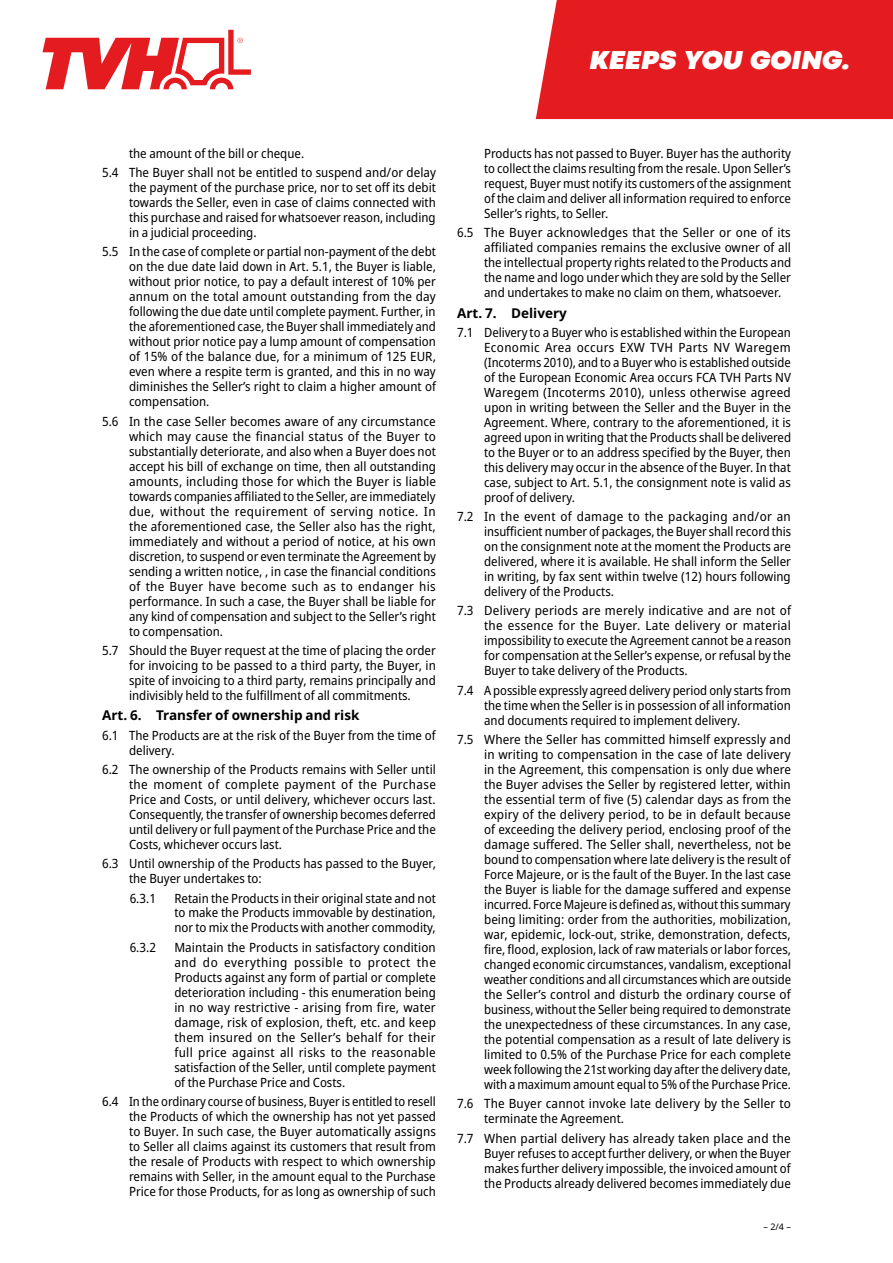
<style>
.page{position:relative;width:893px;height:1263px;background:#fff}
.page>*{position:absolute;margin:0;border:0;box-sizing:border-box;transform-origin:0 0}
.t1{font:italic 900 27px "Codec Pro";letter-spacing:.015em;color:#fff}
.t2{font:700 13.5px "Noto Sans";color:#000}
.t3{font:semi-condensed 12.75px/15px "Noto Sans";color:#000;text-align:justify}
.t4{font:9px "Noto Sans";color:#000}
</style>
<div class="page">
<svg style="left:42px;top:29px;width:209px;height:61px"></svg>
<div style="left:536px;top:0;width:357px;height:119px;background:#e41b1f"></div>
<h1 class="t1" style="left:590px;top:39px;width:262px">KEEPS YOU GOING.</h1>
<p class="t3" style="left:102px;top:144px;width:335px;line-height:19.2px;text-indent:27px">the amount of the bill or cheque.<br>5.4 The Buyer shall not be entitled to suspend and/or delay</p>
<p class="t3" style="left:129px;top:180px;width:308px">the payment of the purchase price, nor to set off its debit towards the Seller, even in case of claims connected with this purchase and raised for whatsoever reason, including in a judicial proceeding.</p>
<p class="t3" style="left:129px;top:245px;width:308px;text-indent:-27px">5.5 In the case of complete or partial non-payment of the debt on the due date laid down in Art. 5.1, the Buyer is liable, without prior notice, to pay a default interest of 10% per annum on the total amount outstanding from the day following the due date until complete payment. Further, in the aforementioned case, the Buyer shall immediately and without prior notice pay a lump amount of compensation of 15% of the balance due, for a minimum of 125 EUR, even where a respite term is granted, and this in no way diminishes the Seller’s right to claim a higher amount of compensation.</p>
<p class="t3" style="left:129px;top:414px;width:309px;text-indent:-27px">5.6 In the case Seller becomes aware of any circumstance which may cause the financial status of the Buyer to substantially deteriorate, and also when a Buyer does not accept his bill of exchange on time, then all outstanding amounts, including those for which the Buyer is liable towards companies affiliated to the Seller, are immediately due, without the requirement of serving notice. In the aforementioned case, the Seller also has the right, immediately and without a period of notice, at his own discretion, to suspend or even terminate the Agreement by sending a written notice, , in case the financial conditions of the Buyer have become such as to endanger his performance. In such a case, the Buyer shall be liable for any kind of compensation and subject to the Seller’s right to compensation.</p>
<p class="t3" style="left:129px;top:643px;width:308px;text-indent:-27px">5.7 Should the Buyer request at the time of placing the order for invoicing to be passed to a third party, the Buyer, in spite of invoicing to a third party, remains principally and indivisibly held to the fulfillment of all commitments.</p>
<p class="t2" style="left:102px;top:706px;width:259px">Art. 6. Transfer of ownership and risk</p>
<p class="t3" style="left:129px;top:728px;width:308px;text-indent:-27px">6.1 The Products are at the risk of the Buyer from the time of delivery.</p>
<p class="t3" style="left:129px;top:762px;width:308px;text-indent:-27px">6.2 The ownership of the Products remains with Seller until the moment of complete payment of the Purchase Price and Costs, or until delivery, whichever occurs last.<br>Consequently, the transfer of ownership becomes deferred until delivery or full payment of the Purchase Price and the Costs, whichever occurs last.</p>
<p class="t3" style="left:129px;top:856px;width:308px;text-indent:-27px">6.3 Until ownership of the Products has passed to the Buyer, the Buyer undertakes to:</p>
<p class="t3" style="left:130px;top:891px;width:28px">6.3.1</p>
<p class="t3" style="left:174px;top:891px;width:263px">Retain the Products in their original state and not to make the Products immovable by destination, nor to mix the Products with another commodity,</p>
<p class="t3" style="left:130px;top:940px;width:28px">6.3.2</p>
<p class="t3" style="left:174px;top:940px;width:263px">Maintain the Products in satisfactory condition and do everything possible to protect the Products against any form of partial or complete deterioration including - this enumeration being in no way restrictive - arising from fire, water damage, risk of explosion, theft, etc. and keep them insured on the Seller’s behalf for their full price against all risks to the reasonable satisfaction of the Seller, until complete payment of the Purchase Price and Costs.</p>
<p class="t3" style="left:129px;top:1094px;width:308px;text-indent:-27px">6.4 In the ordinary course of business, Buyer is entitled to resell the Products of which the ownership has not yet passed to Buyer. In such case, the Buyer automatically assigns to Seller all claims against its customers that result from the resale of Products with respect to which ownership remains with Seller, in the amount equal to the Purchase Price for those Products, for as long as ownership of such</p>
<p class="t3" style="left:484px;top:146px;width:308px">Products has not passed to Buyer. Buyer has the authority to collect the claims resulting from the resale. Upon Seller’s request, Buyer must notify its customers of the assignment of the claim and deliver all information required to enforce Seller’s rights, to Seller.</p>
<p class="t3" style="left:484px;top:225px;width:309px;text-indent:-27px">6.5 The Buyer acknowledges that the Seller or one of its affiliated companies remains the exclusive owner of all the intellectual property rights related to the Products and the name and logo under which they are sold by the Seller and undertakes to make no claim on them, whatsoever.</p>
<p class="t2" style="left:457px;top:303px;width:111px">Art. 7. Delivery</p>
<p class="t3" style="left:484px;top:325px;width:308px;text-indent:-27px">7.1 Delivery to a Buyer who is established within the European Economic Area occurs EXW TVH Parts NV Waregem (Incoterms 2010), and to a Buyer who is established outside of the European Economic Area occurs FCA TVH Parts NV Waregem (Incoterms 2010), unless otherwise agreed upon in writing between the Seller and the Buyer in the Agreement. Where, contrary to the aforementioned, it is agreed upon in writing that the Products shall be delivered to the Buyer or to an address specified by the Buyer, then this delivery may occur in the absence of the Buyer. In that case, subject to Art. 5.1, the consignment note is valid as proof of delivery.</p>
<p class="t3" style="left:484px;top:509px;width:308px;text-indent:-27px">7.2 In the event of damage to the packaging and/or an insufficient number of packages, the Buyer shall record this on the consignment note at the moment the Products are delivered, where it is available. He shall inform the Seller in writing, by fax sent within twelve (12) hours following delivery of the Products.</p>
<p class="t3" style="left:484px;top:604px;width:308px;text-indent:-27px">7.3 Delivery periods are merely indicative and are not of the essence for the Buyer. Late delivery or material impossibility to execute the Agreement cannot be a reason for compensation at the Seller’s expense, or refusal by the Buyer to take delivery of the Products.</p>
<p class="t3" style="left:484px;top:683px;width:308px;text-indent:-27px">7.4 A possible expressly agreed delivery period only starts from the time when the Seller is in possession of all information and documents required to implement delivery.</p>
<p class="t3" style="left:484px;top:732px;width:308px;text-indent:-27px">7.5 Where the Seller has committed himself expressly and in writing to compensation in the case of late delivery in the Agreement, this compensation is only due where the Buyer advises the Seller by registered letter, within the essential term of five (5) calendar days as from the expiry of the delivery period, to be in default because of exceeding the delivery period, enclosing proof of the damage suffered. The Seller shall, nevertheless, not be bound to compensation where late delivery is the result of Force Majeure, or is the fault of the Buyer. In the last case the Buyer is liable for the damage suffered and expense incurred. Force Majeure is defined as, without this summary being limiting: order from the authorities, mobilization, war, epidemic, lock-out, strike, demonstration, defects, fire, flood, explosion, lack of raw materials or labor forces, changed economic circumstances, vandalism, exceptional weather conditions and all circumstances which are outside the Seller’s control and disturb the ordinary course of business, without the Seller being required to demonstrate the unexpectedness of these circumstances. In any case, the potential compensation as a result of late delivery is limited to 0.5% of the Purchase Price for each complete week following the 21st working day after the delivery date, with a maximum amount equal to 5% of the Purchase Price.</p>
<p class="t3" style="left:484px;top:1096px;width:308px;text-indent:-27px">7.6 The Buyer cannot invoke late delivery by the Seller to terminate the Agreement.</p>
<p class="t3" style="left:484px;top:1131px;width:308px;text-indent:-27px">7.7 When partial delivery has already taken place and the Buyer refuses to accept further delivery, or when the Buyer makes further delivery impossible, the invoiced amount of the Products already delivered becomes immediately due</p>
<p class="t4" style="left:764px;top:1220px;width:29px">– 2/4 –</p>
</div>
